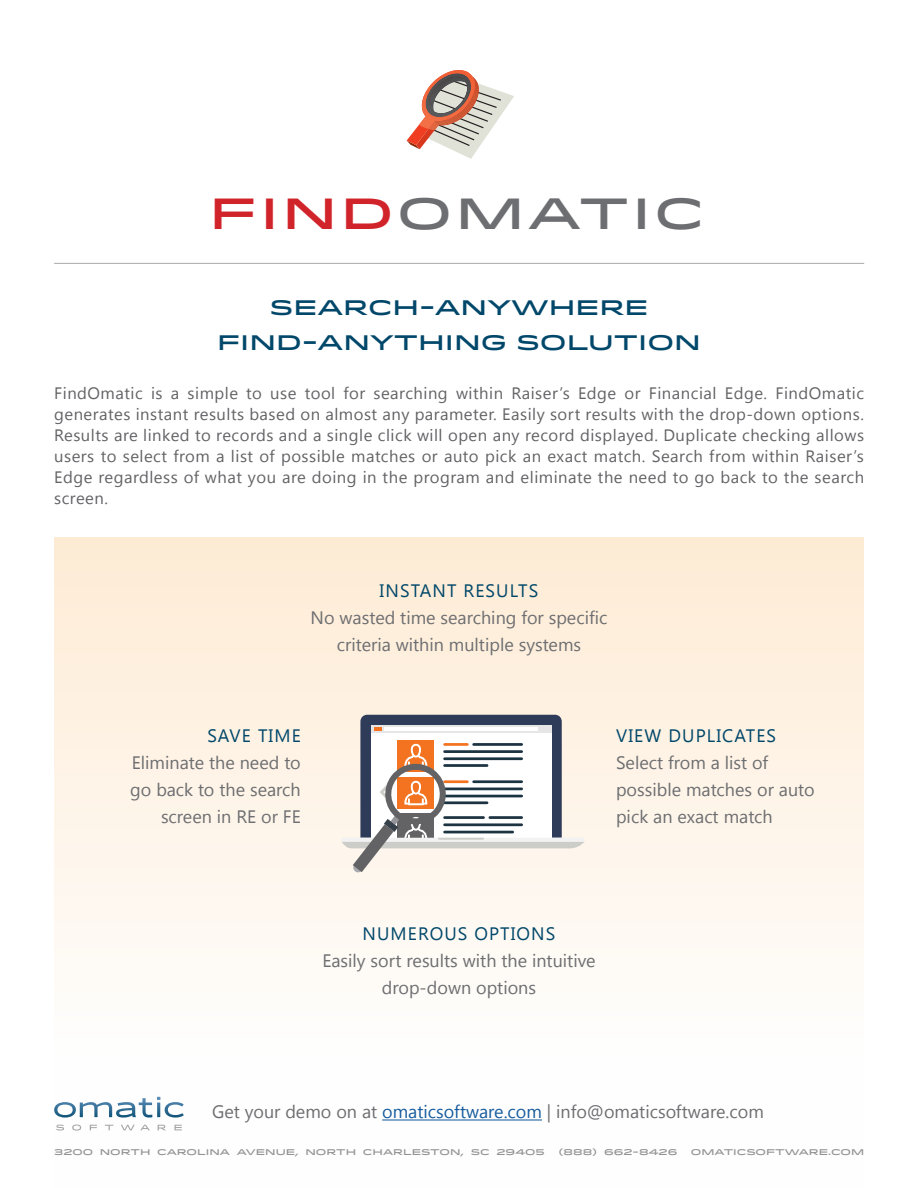
<style>
.page{position:relative;width:918px;height:1188px;background:#fff}
.page>*{position:absolute;margin:0;border:0;box-sizing:border-box;transform-origin:0 0}
.t1{font:500 43.5px "Idlewild";letter-spacing:.07em;color:#6d6e71}
.t2{font:500 21px "Idlewild";color:#00476a}
.t3{font:18px "Segoe UI";color:#6d6e71}
.t4{font:18px "Segoe UI";letter-spacing:.06em;color:#00476a}
.body_text{font:16.5px/21px "Segoe UI";letter-spacing:.03em;color:#636366;text-align:justify}
.body_text-2{font:500 8.25px "Idlewild";color:#929294}
.s1{color:#d1232a}
.s2{color:#175d9e}
</style>
<div class="page">
<div style="left:54px;top:537px;width:810px;height:651px;background:linear-gradient(to bottom,#fdecd5,#fff)"></div>
<svg style="left:407px;top:79px;width:107px;height:80px"></svg>
<img style="left:419px;top:70px;width:56px;height:59px">
<hr style="left:54px;top:263px;width:810px;height:1px;background:#a7a9ac">
<svg style="left:54px;top:1097px;width:130px;height:21px"></svg>
<svg style="left:56px;top:1125px;width:126px;height:6px"></svg>
<hr style="left:382px;top:1119px;width:160px;height:2px;background:#175d9e">
<svg style="left:341px;top:715px;width:244px;height:158px"></svg>
<p class="t1" style="left:209px;top:181px;width:497px"><span class="s1">FIND</span>OMATIC</p>
<p class="t2" style="left:270px;top:292px;width:381px">SEARCH-ANYWHERE</p>
<p class="t2" style="left:217px;top:327px;width:485px">FIND-ANYTHING SOLUTION</p>
<p class="body_text" style="left:54px;top:382px;width:811px">FindOmatic is a simple to use tool for searching within Raiser’s Edge or Financial Edge. FindOmatic generates instant results based on almost any parameter. Easily sort results with the drop-down options.<br>Results are linked to records and a single click will open any record displayed. Duplicate checking allows users to select from a list of possible matches or auto pick an exact match. Search from within Raiser’s Edge regardless of what you are doing in the program and eliminate the need to go back to the search screen.</p>
<p class="t4" style="left:380px;top:579px;width:160px">INSTANT RESULTS</p>
<p class="t3" style="left:311px;top:606px;width:298px">No wasted time searching for specific</p>
<p class="t3" style="left:337px;top:633px;width:246px">criteria within multiple systems</p>
<p class="t4" style="left:207px;top:723px;width:95px">SAVE TIME</p>
<p class="t3" style="left:132px;top:750px;width:171px">Eliminate the need to</p>
<p class="t3" style="left:130px;top:777px;width:172px">go back to the search</p>
<p class="t3" style="left:161px;top:804px;width:141px">screen in RE or FE</p>
<p class="t4" style="left:616px;top:723px;width:162px">VIEW DUPLICATES</p>
<p class="t3" style="left:616px;top:750px;width:154px">Select from a list of</p>
<p class="t3" style="left:616px;top:777px;width:200px">possible matches or auto</p>
<p class="t3" style="left:616px;top:804px;width:158px">pick an exact match</p>
<p class="t4" style="left:363px;top:921px;width:194px">NUMEROUS OPTIONS</p>
<p class="t3" style="left:322px;top:948px;width:275px">Easily sort results with the intuitive</p>
<p class="t3" style="left:382px;top:975px;width:156px">drop-down options</p>
<p class="t3" style="left:212px;top:1100px;width:553px">Get your demo on at <span class="s2">omaticsoftware.com</span> | info@omaticsoftware.com</p>
<p class="body_text-2" style="left:54px;top:1146px;width:492px">3200 NORTH CAROLINA AVENUE, NORTH CHARLESTON, SC 29405</p>
<p class="body_text-2" style="left:558px;top:1146px;width:120px">(888) 662-8426</p>
<p class="body_text-2" style="left:691px;top:1146px;width:175px">OMATICSOFTWARE.COM</p>
</div>
